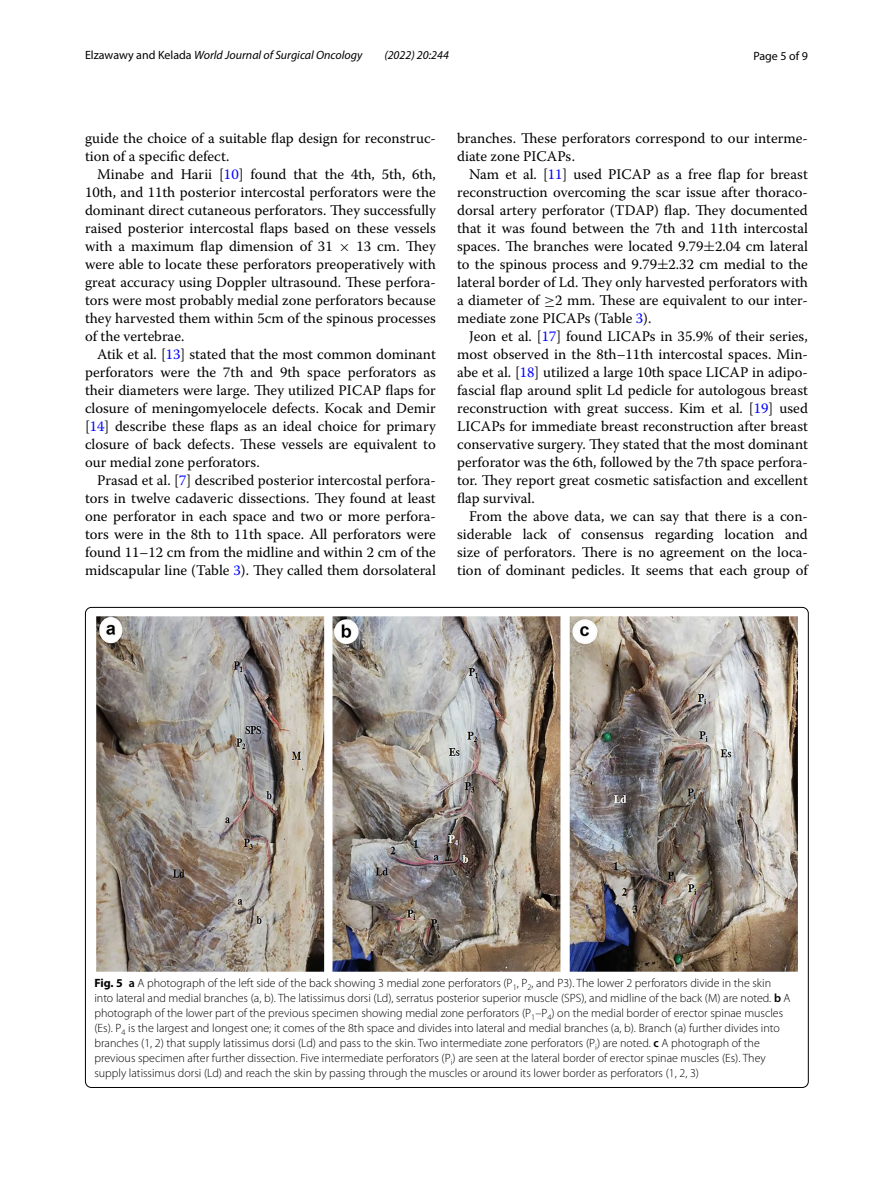
<style>
.page{position:relative;width:893px;height:1187px;background:#fff}
.page>*{position:absolute;margin:0;border:0;box-sizing:border-box;transform-origin:0 0}
.t1{font:14.7px/18px "Warnock Pro";color:#000;text-align:justify}
.t2{font:300 12px/15px "Myriad Pro";color:#000}
.t3{font:italic 12px "Myriad Pro";color:#000}
.t4{font:12px "Myriad Pro";color:#000}
.s1{font-style:normal}
.s2{color:#00f}
.s3{font-family:"MTSY"}
.s4{font-weight:700}
.s5{font-weight:600}
</style>
<div class="page">
<img style="left:97px;top:616px;width:700px;height:355px">
<p class="t3" style="left:85px;top:48px;width:279px"><span class="s1">Elzawawy and Kelada</span> World Journal of Surgical Oncology</p>
<p class="t3" style="left:384px;top:48px;width:66px">(2022) 20:244</p>
<p class="t4" style="left:753px;top:48px;width:56px">Page 5 of 9</p>
<p class="t1" style="left:85px;top:128px;width:352px">guide the choice of a suitable flap design for reconstruc&shy;tion of a specific defect.</p>
<p class="t1" style="left:85px;top:164px;width:352px;text-indent:12px">Minabe and Harii [<span class="s2">10</span>] found that the 4th, 5th, 6th, 10th, and 11th posterior intercostal perforators were the dominant direct cutaneous perforators. They successfully raised posterior intercostal flaps based on these vessels with a maximum flap dimension of 31 <span class="s3">×</span> 13 cm. They were able to locate these perforators preoperatively with great accuracy using Doppler ultrasound. These perfora&shy;tors were most probably medial zone perforators because they harvested them within 5cm of the spinous processes of the vertebrae.</p>
<p class="t1" style="left:85px;top:344px;width:352px;text-indent:12px">Atik et al. [<span class="s2">13</span>] stated that the most common dominant perforators were the 7th and 9th space perforators as their diameters were large. They utilized PICAP flaps for closure of meningomyelocele defects. Kocak and Demir [<span class="s2">14</span>] describe these flaps as an ideal choice for primary closure of back defects. These vessels are equivalent to our medial zone perforators.</p>
<p class="t1" style="left:85px;top:470px;width:352px;text-indent:12px">Prasad et al. [<span class="s2">7</span>] described posterior intercostal perfora&shy;tors in twelve cadaveric dissections. They found at least one perforator in each space and two or more perfora&shy;tors were in the 8th to 11th space. All perforators were found 11–12 cm from the midline and within 2 cm of the midscapular line (Table <span class="s2">3</span>). They called them dorsolateral</p>
<p class="t1" style="left:457px;top:128px;width:352px">branches. These perforators correspond to our interme&shy;diate zone PICAPs.</p>
<p class="t1" style="left:457px;top:164px;width:352px;text-indent:12px">Nam et al. [<span class="s2">11</span>] used PICAP as a free flap for breast reconstruction overcoming the scar issue after thoraco&shy;dorsal artery perforator (TDAP) flap. They documented that it was found between the 7th and 11th intercostal spaces. The branches were located 9.79<span class="s3">±</span>2.04 cm lateral to the spinous process and 9.79<span class="s3">±</span>2.32 cm medial to the lateral border of Ld. They only harvested perforators with a diameter of <span class="s3">≥</span>2 mm. These are equivalent to our inter&shy;mediate zone PICAPs (Table <span class="s2">3</span>).</p>
<p class="t1" style="left:457px;top:326px;width:352px;text-indent:12px">Jeon et al. [<span class="s2">17</span>] found LICAPs in 35.9% of their series, most observed in the 8th–11th intercostal spaces. Min&shy;abe et al. [<span class="s2">18</span>] utilized a large 10th space LICAP in adipo&shy;fascial flap around split Ld pedicle for autologous breast reconstruction with great success. Kim et al. [<span class="s2">19</span>] used LICAPs for immediate breast reconstruction after breast conservative surgery. They stated that the most dominant perforator was the 6th, followed by the 7th space perfora&shy;tor. They report great cosmetic satisfaction and excellent flap survival.</p>
<p class="t1" style="left:457px;top:506px;width:352px;text-indent:12px">From the above data, we can say that there is a con&shy;siderable lack of consensus regarding location and size of perforators. There is no agreement on the loca&shy;tion of dominant pedicles. It seems that each group of</p>
<p class="t2" style="left:94px;top:975px;width:698px"><span class="s4">Fig. 5</span> <span class="s5">a</span> A photograph of the left side of the back showing 3 medial zone perforators (P<sub>1</sub>, P<sub>2</sub>, and P3). The lower 2 perforators divide in the skin into lateral and medial branches (a, b). The latissimus dorsi (Ld), serratus posterior superior muscle (SPS), and midline of the back (M) are noted. <span class="s5">b</span> A photograph of the lower part of the previous specimen showing medial zone perforators (P<sub>1</sub>–P<sub>4</sub>) on the medial border of erector spinae muscles (Es). P<sub>4</sub> is the largest and longest one; it comes of the 8th space and divides into lateral and medial branches (a, b). Branch (a) further divides into branches (1, 2) that supply latissimus dorsi (Ld) and pass to the skin. Two intermediate zone perforators (P<sub>i</sub>) are noted. <span class="s5">c</span> A photograph of the previous specimen after further dissection. Five intermediate perforators (P<sub>i</sub>) are seen at the lateral border of erector spinae muscles (Es). They supply latissimus dorsi (Ld) and reach the skin by passing through the muscles or around its lower border as perforators (1, 2, 3)</p>
</div>
